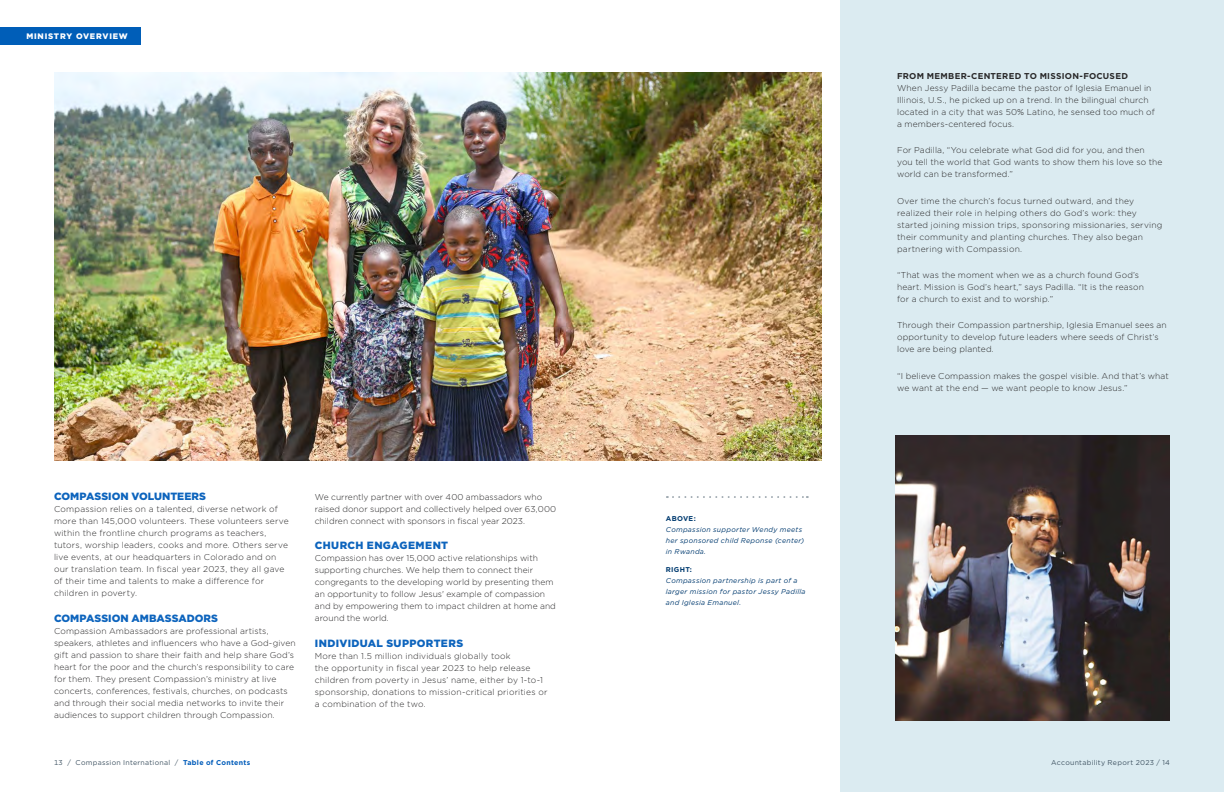
<style>
.page{position:relative;width:1224px;height:792px;background:#fff}
.page>*{position:absolute;margin:0;border:0;box-sizing:border-box;transform-origin:0 0}
.t1{font:900 10.5px "Gotham";letter-spacing:.015em;color:#0d64bd}
.t2{font:900 10.5px "Gotham";letter-spacing:.035em;color:#0d64bd}
.t3{font:900 10.5px "Gotham";letter-spacing:.04em;color:#0d64bd}
.t4{font:300 8.5px/12px "Gotham";letter-spacing:.015em;color:#292829}
.t5{font:700 8.5px "Gotham";letter-spacing:.03em;color:#292829}
.t6{font:900 8px "Gotham";letter-spacing:.1em;color:#fff}
.t7{font:italic 7px/11px "Gotham";letter-spacing:.04em;color:#003b70}
.t8{font:7px "Gotham";letter-spacing:.04em;color:#405463}
.t9{font:700 7px "Gotham";letter-spacing:.045em;color:#003b70}
.s1{font-weight:700;color:#005cba}
</style>
<div class="page">
<img style="left:54px;top:72px;width:768px;height:388px">
<div style="left:840px;top:0;width:384px;height:792px;background:#dbebf1"></div>
<img style="left:896px;top:436px;width:274px;height:284px">
<svg style="left:667px;top:496px;width:141px;height:2px"></svg>
<div style="left:0;top:27px;width:141px;height:18px;background:#005eb8"></div>
<p class="t6" style="left:26px;top:30px;width:103px">MINISTRY OVERVIEW</p>
<p class="t1" style="left:54px;top:489px;width:154px">COMPASSION VOLUNTEERS</p>
<p class="t4" style="left:54px;top:503px;width:236px">Compassion relies on a talented, diverse network of more than 145,000 volunteers. These volunteers serve within the frontline church programs as teachers, tutors, worship leaders, cooks and more. Others serve live events, at our headquarters in Colorado and on our translation team. In fiscal year 2023, they all gave of their time and talents to make a difference for children in poverty.</p>
<p class="t1" style="left:54px;top:611px;width:165px">COMPASSION AMBASSADORS</p>
<p class="t4" style="left:54px;top:625px;width:243px">Compassion Ambassadors are professional artists, speakers, athletes and influencers who have a God-given gift and passion to share their faith and help share God’s heart for the poor and the church’s responsibility to care for them. They present Compassion’s ministry at live concerts, conferences, festivals, churches, on podcasts and through their social media networks to invite their audiences to support children through Compassion.</p>
<p class="t4" style="left:315px;top:490px;width:243px">We currently partner with over 400 ambassadors who raised donor support and collectively helped over 63,000 children connect with sponsors in fiscal year 2023.</p>
<p class="t3" style="left:315px;top:538px;width:135px">CHURCH ENGAGEMENT</p>
<p class="t4" style="left:315px;top:552px;width:243px">Compassion has over 15,000 active relationships with supporting churches. We help them to connect their congregants to the developing world by presenting them an opportunity to follow Jesus' example of compassion and by empowering them to impact children at home and around the world.</p>
<p class="t2" style="left:315px;top:636px;width:150px">INDIVIDUAL SUPPORTERS</p>
<p class="t4" style="left:315px;top:649px;width:234px">More than 1.5 million individuals globally took<br>the opportunity in fiscal year 2023 to help release children from poverty in Jesus’ name, either by 1-to-1 sponsorship, donations to mission-critical priorities or a combination of the two.</p>
<p class="t9" style="left:666px;top:514px;width:31px">ABOVE:</p>
<p class="t7" style="left:666px;top:524px;width:140px">Compassion supporter Wendy meets her sponsored child Reponse (center) in Rwanda.</p>
<p class="t9" style="left:666px;top:565px;width:27px">RIGHT:</p>
<p class="t7" style="left:666px;top:575px;width:141px">Compassion partnership is part of a larger mission for pastor Jessy Padilla and Iglesia Emanuel.</p>
<p class="t5" style="left:897px;top:70px;width:232px">FROM MEMBER-CENTERED TO MISSION-FOCUSED</p>
<p class="t4" style="left:897px;top:82px;width:259px">When Jessy Padilla became the pastor of Iglesia Emanuel in Illinois, U.S., he picked up on a trend. In the bilingual church located in a city that was 50% Latino, he sensed too much of a members-centered focus.</p>
<p class="t4" style="left:897px;top:144px;width:267px">For Padilla, “You celebrate what God did for you, and then<br>you tell the world that God wants to show them his love so the world can be transformed.”</p>
<p class="t4" style="left:897px;top:194px;width:267px">Over time the church’s focus turned outward, and they realized their role in helping others do God’s work: they started joining mission trips, sponsoring missionaries, serving their community and planting churches. They also began partnering with Compassion.</p>
<p class="t4" style="left:897px;top:269px;width:248px">“That was the moment when we as a church found God’s heart. Mission is God’s heart,” says Padilla. “It is the reason for a church to exist and to worship.”</p>
<p class="t4" style="left:897px;top:319px;width:271px">Through their Compassion partnership, Iglesia Emanuel sees an opportunity to develop future leaders where seeds of Christ’s love are being planted.</p>
<p class="t4" style="left:897px;top:370px;width:273px">“I believe Compassion makes the gospel visible. And that’s what we want at the end — we want people to know Jesus.”</p>
<p class="t8" style="left:54px;top:758px;width:198px">13 / Compassion International / <span class="s1">Table of Contents</span></p>
<p class="t8" style="left:1051px;top:758px;width:120px">Accountability Report 2023 / 14</p>
</div>
